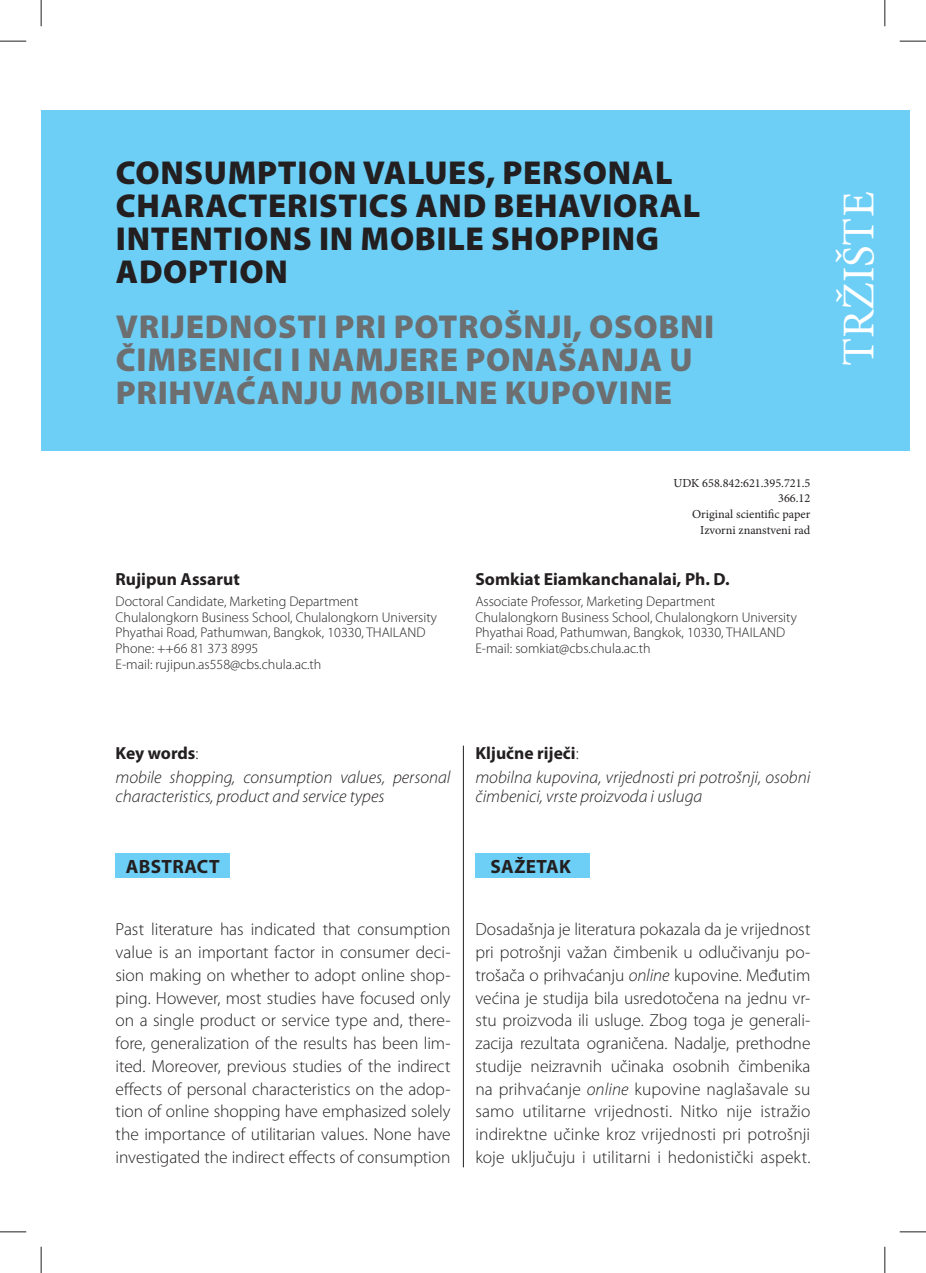
<style>
.page{position:relative;width:926px;height:1273px;background:#fff}
.page>*{position:absolute;margin:0;border:0;box-sizing:border-box;transform-origin:0 0}
.t1{font:45.5px "Minion Pro";color:#fff}
.t2{font:900 33.25px/33.2px "Myriad Pro";letter-spacing:.02em;color:#231f20}
.t3{font:900 33.25px/33.2px "Myriad Pro";letter-spacing:.02em;color:#6d6e70}
.t4{font:700 19.25px "Myriad Pro";letter-spacing:.02em;color:#231f20}
.t5{font:300 17.5px/22.8px "Myriad Pro";color:#231f20;text-align:justify}
.t6{font:italic 300 17.5px/24.2px "Myriad Pro";color:#231f20}
.t7{font:700 17.5px "Myriad Pro";color:#231f20}
.t8{font:300 14px/15.8px "Myriad Pro";color:#231f20}
.t9{font:12.25px/15.8px "Minion Pro";color:#231f20;text-align:right}
.s1{font-weight:700;font-style:normal}
.s2{font-style:normal}
.s3{font-style:italic}
</style>
<div class="page">
<div style="left:41px;top:110px;width:868px;height:340px;background:#6dcff6"></div>
<div style="left:116px;top:853px;width:114px;height:25px;background:#6dcff6"></div>
<div style="left:475px;top:853px;width:114px;height:25px;background:#6dcff6"></div>
<hr style="left:463px;top:746px;width:1px;height:421px;background:#231f20">
<svg style="left:0;top:41px;width:26px;height:1px"></svg>
<svg style="left:899px;top:41px;width:27px;height:1px"></svg>
<svg style="left:0;top:1231px;width:26px;height:1px"></svg>
<svg style="left:899px;top:1231px;width:27px;height:1px"></svg>
<svg style="left:41px;top:0;width:1px;height:26px"></svg>
<svg style="left:41px;top:1247px;width:1px;height:26px"></svg>
<svg style="left:884px;top:0;width:1px;height:26px"></svg>
<svg style="left:884px;top:1247px;width:1px;height:26px"></svg>
<h2 class="t2" style="left:116px;top:159px;width:586px">CONSUMPTION VALUES, PERSONAL<br>CHARACTERISTICS AND BEHAVIORAL<br>INTENTIONS IN MOBILE SHOPPING<br>ADOPTION</h2>
<h2 class="t3" style="left:116px;top:313px;width:600px">VRIJEDNOSTI PRI POTROŠNJI, OSOBNI<br>ČIMBENICI I NAMJERE PONAŠANJA U<br>PRIHVAĆANJU MOBILNE KUPOVINE</h2>
<h1 class="t1" style="left:841px;top:366px;width:176px;rotate:-90deg">TRŽIŠTE</h1>
<p class="t7" style="left:116px;top:573px;width:126px">Rujipun Assarut</p>
<p class="t8" style="left:116px;top:595px;width:323px">Doctoral Candidate, Marketing Department Chulalongkorn Business School, Chulalongkorn University Phyathai Road, Pathumwan, Bangkok, 10330, THAILAND Phone: ++66 81 373 8995<br>E-mail: rujipun.as558@cbs.chula.ac.th</p>
<p class="t9" style="left:673px;top:476px;width:138px">UDK 658.842:621.395.721.5<br>366.12<br>Original scientific paper<br>Izvorni znanstveni rad</p>
<p class="t7" style="left:475px;top:573px;width:256px">Somkiat Eiamkanchanalai, Ph. D.</p>
<p class="t8" style="left:475px;top:595px;width:323px">Associate Professor, Marketing Department Chulalongkorn Business School, Chulalongkorn University Phyathai Road, Pathumwan, Bangkok, 10330, THAILAND E-mail: somkiat@cbs.chula.ac.th</p>
<p class="t6" style="left:116px;top:743px;width:336px"><span class="s1">Key words</span><span class="s2">:<br></span>mobile shopping, consumption values, personal</p>
<p class="t6" style="left:116px;top:786px;width:270px">characteristics, product and service types</p>
<p class="t4" style="left:126px;top:859px;width:95px">ABSTRACT</p>
<p class="t5" style="left:116px;top:920px;width:336px">Past literature has indicated that consumption value is an important factor in consumer deci&shy;sion making on whether to adopt online shop&shy;ping. However, most studies have focused only on a single product or service type and, there&shy;fore, generalization of the results has been lim&shy;ited. Moreover, previous studies of the indirect effects of personal characteristics on the adop&shy;tion of online shopping have emphasized solely the importance of utilitarian values. None have investigated the indirect effects of consumption</p>
<p class="t6" style="left:475px;top:743px;width:336px"><span class="s1">Ključne riječi</span><span class="s2">:<br></span>mobilna kupovina, vrijednosti pri potrošnji, osobni</p>
<p class="t6" style="left:475px;top:786px;width:228px">čimbenici, vrste proizvoda i usluga</p>
<p class="t4" style="left:490px;top:859px;width:82px">SAŽETAK</p>
<p class="t5" style="left:475px;top:920px;width:336px">Dosadašnja je literatura pokazala da je vrijednost pri potrošnji važan čimbenik u odlučivanju po&shy;trošača o prihvaćanju <span class="s3">online</span> kupovine. Međutim većina je studija bila usredotočena na jednu vr&shy;stu proizvoda ili usluge. Zbog toga je generali&shy;zacija rezultata ograničena. Nadalje, prethodne studije neizravnih učinaka osobnih čimbenika na prihvaćanje <span class="s3">online</span> kupovine naglašavale su samo utilitarne vrijednosti. Nitko nije istražio indirektne učinke kroz vrijednosti pri potrošnji koje uključuju i utilitarni i hedonistički aspekt.</p>
</div>
